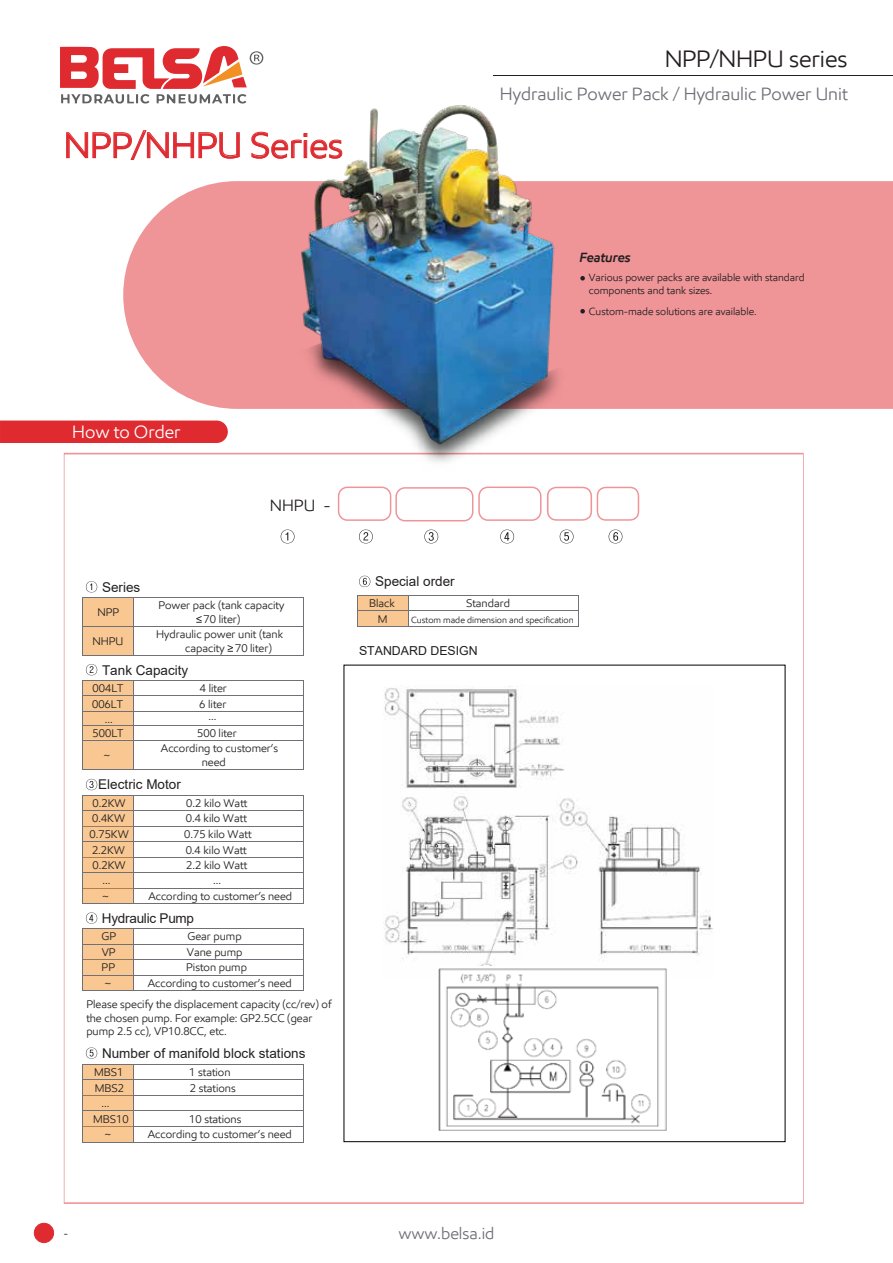
<style>
.page{position:relative;width:893px;height:1263px;background:#fff}
.page>*{position:absolute;margin:0;border:0;box-sizing:border-box;transform-origin:0 0}
.t1{font:36px "E Mprint";letter-spacing:-.01em;color:#df2a30}
.t2{font:24px "E Mprint";letter-spacing:-.005em;color:#231f20}
.t3{font:18px "E Mprint";color:#6f7076}
.t4{font:18px "E Mprint";color:#fff}
.t5{font:16.5px "E Mprint";color:#6f7076}
.t6{font:16.5px "E Mprint";color:#231f20}
.t7{font:13.5px "Arial";color:#231f20}
.t8{font:italic 600 13.5px "E Mprint";color:#231f20}
.t9{font:12.3px "Arial";color:#231f20}
.t10{font:11.25px/13.5px "E Mprint";color:#231f20}
.t11{font:10.5px/12.6px "E Mprint";color:#231f20}
.t12{font:10.5px "E Mprint";color:#070504}
.t13{font:9px "E Mprint";color:#231f20}
</style>
<div class="page">
<div style="left:34px;top:1223px;width:20px;height:20px;background:#df2a30;border-radius:50%"></div>
<div style="left:34px;top:1223px;width:20px;height:20px;border:1px solid #df2a30;border-radius:50%"></div>
<div style="left:0;top:421px;width:99px;height:22px;background:#df2a30"></div>
<div style="left:738px;top:181px;width:155px;height:228px;background:#ef9497"></div>
<svg style="left:64px;top:453px;width:740px;height:751px"></svg>
<svg style="left:66px;top:132px;width:33px;height:27px"></svg>
<svg style="left:60px;top:46px;width:39px;height:58px"></svg>
<hr style="left:493px;top:76px;width:400px;height:1px;background:#231f20">
<hr style="left:134px;top:597px;width:170px;height:1px;background:#6f7176">
<hr style="left:134px;top:626px;width:170px;height:1px;background:#6f7176">
<svg style="left:304px;top:598px;width:1px;height:57px"></svg>
<hr style="left:82px;top:655px;width:222px;height:1px;background:#6f7176">
<svg style="left:82px;top:581px;width:53px;height:74px"></svg>
<hr style="left:134px;top:1064px;width:85px;height:1px;background:#6f7176">
<hr style="left:134px;top:1080px;width:85px;height:1px;background:#6f7176">
<hr style="left:134px;top:1095px;width:85px;height:1px;background:#6f7176">
<hr style="left:219px;top:1064px;width:85px;height:1px;background:#6f7176">
<hr style="left:219px;top:1080px;width:85px;height:1px;background:#6f7176">
<hr style="left:219px;top:1095px;width:85px;height:1px;background:#6f7176">
<svg style="left:359px;top:576px;width:11px;height:11px"></svg>
<hr style="left:82px;top:769px;width:52px;height:1px;background:#6f7176">
<svg style="left:304px;top:681px;width:1px;height:88px"></svg>
<hr style="left:134px;top:740px;width:170px;height:1px;background:#6f7176">
<hr style="left:134px;top:769px;width:170px;height:1px;background:#6f7176">
<hr style="left:134px;top:680px;width:170px;height:1px;background:#6f7176">
<hr style="left:134px;top:696px;width:170px;height:1px;background:#6f7176">
<hr style="left:134px;top:711px;width:170px;height:1px;background:#6f7176">
<svg style="left:82px;top:664px;width:53px;height:105px"></svg>
<hr style="left:134px;top:795px;width:170px;height:1px;background:#6f7176">
<hr style="left:134px;top:810px;width:170px;height:1px;background:#6f7176">
<hr style="left:134px;top:826px;width:170px;height:1px;background:#6f7176">
<hr style="left:134px;top:929px;width:170px;height:1px;background:#6f7176">
<hr style="left:134px;top:944px;width:170px;height:1px;background:#6f7176">
<hr style="left:134px;top:960px;width:170px;height:1px;background:#6f7176">
<svg style="left:547px;top:487px;width:92px;height:34px"></svg>
<svg style="left:281px;top:530px;width:341px;height:13px"></svg>
<img style="left:383px;top:685px;width:331px;height:293px">
<img style="left:438px;top:966px;width:230px;height:167px">
<svg style="left:196px;top:616px;width:6px;height:7px"></svg>
<svg style="left:228px;top:645px;width:5px;height:7px"></svg>
<hr style="left:82px;top:726px;width:52px;height:1px;background:#6f7176">
<hr style="left:134px;top:726px;width:170px;height:1px;background:#6f7176">
<hr style="left:134px;top:842px;width:170px;height:1px;background:#6f7176">
<hr style="left:134px;top:857px;width:170px;height:1px;background:#6f7176">
<hr style="left:134px;top:872px;width:170px;height:1px;background:#6f7176">
<hr style="left:134px;top:888px;width:170px;height:1px;background:#6f7176">
<hr style="left:82px;top:903px;width:52px;height:1px;background:#6f7176">
<svg style="left:82px;top:779px;width:53px;height:124px;background:#edc79d"></svg>
<svg style="left:304px;top:795px;width:1px;height:108px"></svg>
<hr style="left:134px;top:903px;width:170px;height:1px;background:#6f7176">
<hr style="left:82px;top:991px;width:52px;height:1px;background:#6f7176">
<hr style="left:134px;top:975px;width:170px;height:1px;background:#6f7176">
<svg style="left:82px;top:912px;width:53px;height:79px"></svg>
<hr style="left:134px;top:991px;width:170px;height:1px;background:#6f7176">
<svg style="left:304px;top:929px;width:1px;height:61px"></svg>
<hr style="left:134px;top:1111px;width:85px;height:1px;background:#6f7176">
<hr style="left:134px;top:1126px;width:85px;height:1px;background:#6f7176">
<hr style="left:219px;top:1111px;width:85px;height:1px;background:#6f7176">
<hr style="left:219px;top:1126px;width:85px;height:1px;background:#6f7176">
<hr style="left:82px;top:1142px;width:52px;height:1px;background:#6f7176">
<svg style="left:82px;top:1047px;width:53px;height:95px"></svg>
<hr style="left:134px;top:1142px;width:85px;height:1px;background:#6f7176">
<svg style="left:303px;top:1064px;width:2px;height:78px"></svg>
<hr style="left:219px;top:1142px;width:85px;height:1px;background:#6f7176">
<hr style="left:358px;top:626px;width:51px;height:1px;background:#6f7176">
<hr style="left:409px;top:595px;width:85px;height:1px;background:#6f7176">
<hr style="left:409px;top:611px;width:85px;height:1px;background:#6f7176">
<svg style="left:358px;top:595px;width:52px;height:31px;background:#ecc091"></svg>
<hr style="left:409px;top:626px;width:85px;height:1px;background:#6f7176">
<hr style="left:494px;top:595px;width:85px;height:1px;background:#6f7176">
<hr style="left:494px;top:611px;width:85px;height:1px;background:#6f7176">
<svg style="left:579px;top:595px;width:1px;height:31px"></svg>
<hr style="left:494px;top:626px;width:85px;height:1px;background:#6f7176">
<div style="left:338px;top:487px;width:53px;height:34px;border:2px solid #df2a30;border-radius:9px"></div>
<div style="left:395px;top:487px;width:78px;height:34px;border:2px solid #df2a30;border-radius:9px"></div>
<div style="left:478px;top:487px;width:63px;height:34px;border:2px solid #df2a30;border-radius:9px"></div>
<img style="left:299px;top:462px;width:276px;height:15px">
<img style="left:99px;top:46px;width:639px;height:416px">
<h2 class="t2" style="left:665px;top:44px;width:184px">NPP/NHPU series</h2>
<h1 class="t1" style="left:64px;top:123px;width:281px">NPP/NHPU Series</h1>
<h3 class="t3" style="left:500px;top:83px;width:349px">Hydraulic Power Pack / Hydraulic Power Unit</h3>
<p class="t8" style="left:579px;top:249px;width:53px">Features</p>
<p class="t11" style="left:589px;top:271px;width:217px">Various power packs are available with standard components and tank sizes.</p>
<p class="t11" style="left:589px;top:305px;width:169px">Custom-made solutions are available.</p>
<h3 class="t4" style="left:72px;top:421px;width:110px">How to Order</h3>
<h3 class="t6" style="left:270px;top:495px;width:62px">NHPU -</h3>
<p class="t7" style="left:102px;top:578px;width:40px">Series</p>
<p class="t10" style="left:97px;top:605px;width:23px">NPP</p>
<p class="t10" style="left:158px;top:599px;width:127px;text-align:center">Power pack (tank capacity<br>70 liter)</p>
<p class="t10" style="left:92px;top:634px;width:33px">NHPU</p>
<p class="t10" style="left:185px;top:628px;width:99px;text-indent:-29px">Hydraulic power unit (tank capacity 70 liter)</p>
<p class="t7" style="left:102px;top:661px;width:88px">Tank Capacity</p>
<p class="t10" style="left:93px;top:681px;width:32px">004LT</p>
<p class="t10" style="left:200px;top:681px;width:29px">4 liter</p>
<p class="t10" style="left:92px;top:697px;width:32px">006LT</p>
<p class="t10" style="left:199px;top:697px;width:29px">6 liter</p>
<p class="t10" style="left:105px;top:713px;width:9px">...</p>
<p class="t10" style="left:104px;top:748px;width:8px">~</p>
<p class="t10" style="left:202px;top:741px;width:78px;text-indent:-41px">According to customer’s need</p>
<p class="t7" style="left:98px;top:775px;width:84px">Electric Motor</p>
<p class="t10" style="left:93px;top:796px;width:35px">0.2KW</p>
<p class="t10" style="left:186px;top:796px;width:63px">0.2 kilo Watt</p>
<p class="t10" style="left:92px;top:812px;width:35px">0.4KW</p>
<p class="t10" style="left:186px;top:812px;width:63px">0.4 kilo Watt</p>
<p class="t10" style="left:209px;top:710px;width:9px">...</p>
<p class="t10" style="left:93px;top:727px;width:32px">500LT</p>
<p class="t10" style="left:197px;top:727px;width:41px">500 liter</p>
<p class="t10" style="left:90px;top:827px;width:41px">0.75KW</p>
<p class="t10" style="left:184px;top:827px;width:69px">0.75 kilo Watt</p>
<p class="t10" style="left:92px;top:843px;width:35px">2.2KW</p>
<p class="t10" style="left:186px;top:843px;width:63px">0.4 kilo Watt</p>
<p class="t10" style="left:93px;top:858px;width:35px">0.2KW</p>
<p class="t10" style="left:186px;top:858px;width:63px">2.2 kilo Watt</p>
<p class="t10" style="left:103px;top:874px;width:9px">...</p>
<p class="t10" style="left:213px;top:874px;width:9px">...</p>
<p class="t10" style="left:103px;top:889px;width:8px">~</p>
<p class="t10" style="left:148px;top:889px;width:145px">According to customer’s need</p>
<p class="t7" style="left:102px;top:909px;width:94px">Hydraulic Pump</p>
<p class="t10" style="left:102px;top:930px;width:16px">GP</p>
<p class="t10" style="left:187px;top:930px;width:56px">Gear pump</p>
<p class="t10" style="left:102px;top:945px;width:15px">VP</p>
<p class="t10" style="left:187px;top:945px;width:57px">Vane pump</p>
<p class="t10" style="left:102px;top:961px;width:15px">PP</p>
<p class="t10" style="left:186px;top:961px;width:62px">Piston pump</p>
<p class="t10" style="left:105px;top:976px;width:8px">~</p>
<p class="t10" style="left:148px;top:976px;width:145px">According to customer’s need</p>
<p class="t10" style="left:86px;top:997px;width:247px">Please specify the displacement capacity (cc/rev) of the chosen pump. For example: GP2.5CC (gear pump 2.5 cc), VP10.8CC, etc.</p>
<p class="t7" style="left:102px;top:1044px;width:205px">Number of manifold block stations</p>
<p class="t10" style="left:94px;top:1065px;width:31px">MBS1</p>
<p class="t10" style="left:189px;top:1065px;width:43px">1 station</p>
<p class="t10" style="left:95px;top:1081px;width:31px">MBS2</p>
<p class="t10" style="left:190px;top:1081px;width:48px">2 stations</p>
<p class="t10" style="left:93px;top:1096px;width:37px;line-height:15.5px;text-indent:8px">...<br>MBS10</p>
<p class="t10" style="left:189px;top:1112px;width:54px">10 stations</p>
<p class="t10" style="left:105px;top:1127px;width:8px">~</p>
<p class="t10" style="left:148px;top:1127px;width:145px">According to customer’s need</p>
<p class="t7" style="left:375px;top:572px;width:81px">Special order</p>
<p class="t10" style="left:369px;top:596px;width:27px">Black</p>
<p class="t10" style="left:466px;top:596px;width:45px">Standard</p>
<p class="t10" style="left:378px;top:612px;width:11px">M</p>
<p class="t13" style="left:411px;top:614px;width:164px">Custom made dimension and specification</p>
<p class="t9" style="left:359px;top:642px;width:120px">STANDARD DESIGN</p>
<p class="t12" style="left:64px;top:1227px;width:6px">-</p>
<h3 class="t5" style="left:398px;top:1223px;width:97px">www.belsa.id</h3>
</div>
